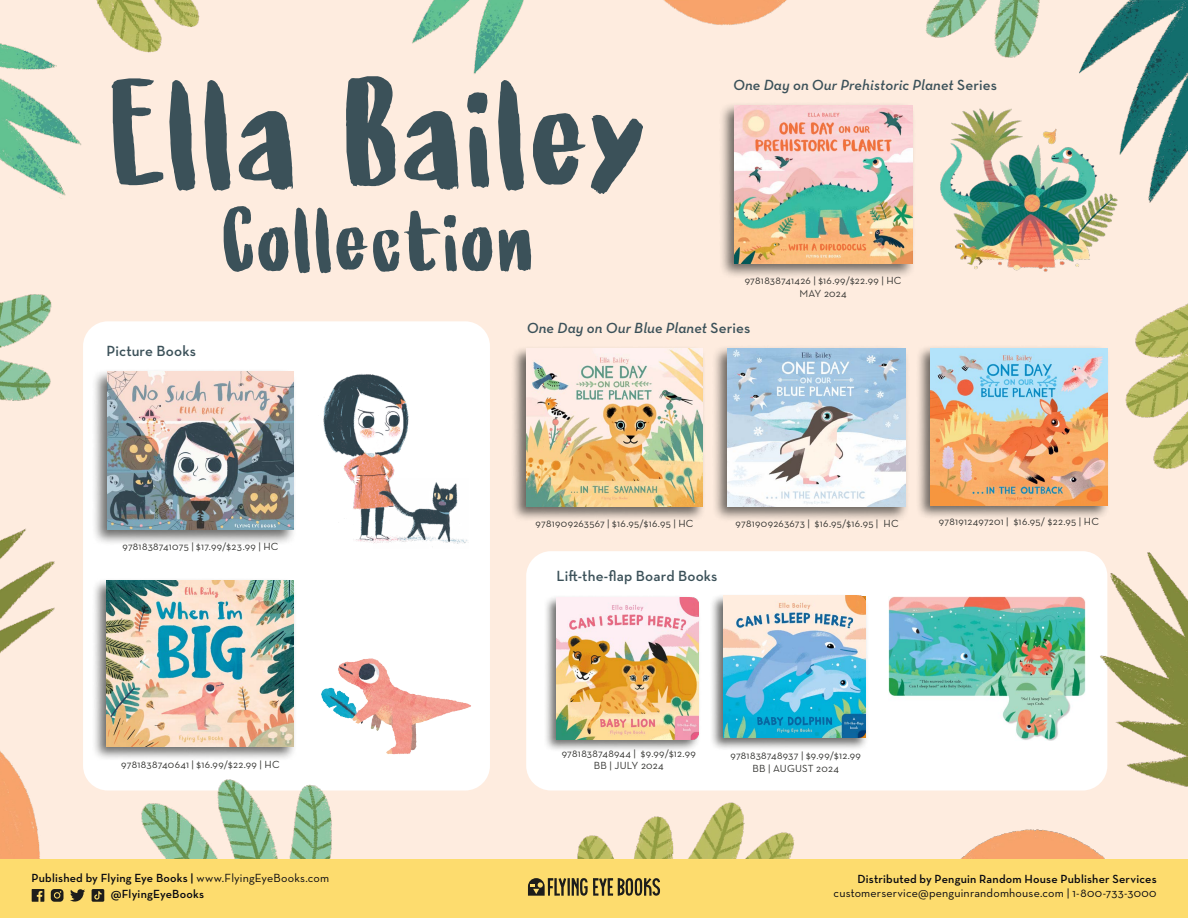
<style>
.page{position:relative;width:1188px;height:918px;background:#fff}
.page>*{position:absolute;margin:0;border:0;box-sizing:border-box;transform-origin:0 0}
.t1{font:155.85px "Under My Umbrella DEMO";letter-spacing:.015em;color:#3b5159}
.t2{font:92.25px "Under My Umbrella DEMO";letter-spacing:.02em;color:#3b5159}
.t3{font:italic 600 15px "Neutraface Text";letter-spacing:.01em;color:#3b5159}
.t4{font:600 15px "Neutraface Text";letter-spacing:.01em;color:#3b5159}
.t5{font:600 12px/16.5px "Neutraface Text";letter-spacing:.015em;color:#060710}
.t6{font:12px "Neutraface Text";letter-spacing:.015em;color:#060710}
.t7{font:10.5px/12.6px "Neutraface Text";letter-spacing:.025em;color:#343431;text-align:center}
.s1{font-style:normal}
.s2{font-weight:400}
</style>
<div class="page">
<img style="left:0;top:0;width:1188px;height:858px">
<div style="left:511px;top:345px;width:195px;height:177px;background:#1d1d1b;opacity:.65"></div>
<img style="left:526px;top:348px;width:177px;height:159px">
<div style="left:712px;top:344px;width:198px;height:178px;background:#1d1d1b;opacity:.65"></div>
<img style="left:728px;top:348px;width:178px;height:158px">
<div style="left:915px;top:345px;width:196px;height:176px;background:#1d1d1b;opacity:.65"></div>
<img style="left:931px;top:348px;width:176px;height:157px">
<img style="left:313px;top:372px;width:110px;height:178px">
<img style="left:374px;top:479px;width:95px;height:70px">
<img style="left:933px;top:101px;width:192px;height:175px">
<div style="left:718px;top:101px;width:198px;height:179px;background:#1d1d1b;opacity:.65"></div>
<img style="left:734px;top:105px;width:178px;height:158px">
<div style="left:92px;top:368px;width:205px;height:178px;background:#1d1d1b;opacity:.65"></div>
<img style="left:108px;top:372px;width:185px;height:158px">
<div style="left:91px;top:577px;width:206px;height:185px;background:#1d1d1b;opacity:.65"></div>
<img style="left:107px;top:580px;width:186px;height:166px">
<img style="left:313px;top:651px;width:162px;height:110px">
<div style="left:0;top:859px;width:1188px;height:59px;background:#fddc6e"></div>
<svg style="left:32px;top:889px;width:12px;height:13px"></svg>
<svg style="left:51px;top:889px;width:12px;height:13px"></svg>
<svg style="left:92px;top:889px;width:12px;height:13px"></svg>
<svg style="left:70px;top:889px;width:15px;height:13px"></svg>
<svg style="left:528px;top:878px;width:132px;height:18px"></svg>
<p class="t1" style="left:109px;top:49px;width:539px">Ella Bailey</p>
<p class="t2" style="left:222px;top:189px;width:313px">Collection</p>
<p class="t3" style="left:733px;top:76px;width:265px">One Day on Our Prehistoric Planet <span class="s1">Series</span></p>
<p class="t7" style="left:745px;top:274px;width:158px">9781838741426 | $16.99/$22.99 | HC</p>
<p class="t7" style="left:799px;top:287px;width:49px">MAY 2024</p>
<p class="t4" style="left:107px;top:342px;width:91px">Picture Books</p>
<p class="t7" style="left:122px;top:540px;width:158px">9781838741075 | $17.99/$23.99 | HC</p>
<p class="t7" style="left:121px;top:758px;width:160px">9781838740641 | $16.99/$22.99 | HC</p>
<p class="t5" style="left:111px;top:869px;width:220px;text-indent:-79px">Published by Flying Eye Books | <span class="s2">www.FlyingEyeBooks.com </span>@FlyingEyeBooks</p>
<p class="t3" style="left:527px;top:319px;width:225px">One Day on Our Blue Planet <span class="s1">Series</span></p>
<p class="t7" style="left:535px;top:517px;width:160px">9781909263567 | $16.95/$16.95 | HC</p>
<p class="t7" style="left:736px;top:517px;width:165px">9781909263673 | $16.95/$16.95 | HC</p>
<p class="t7" style="left:939px;top:515px;width:162px">9781912497201 | $16.95/ $22.95 | HC</p>
<p class="t4" style="left:557px;top:566px;width:162px">Lift-the-flap Board Books</p>
<p class="t7" style="left:562px;top:747px;width:136px">9781838748944 | $9.99/$12.99<br>BB | JULY 2024</p>
<p class="t7" style="left:730px;top:749px;width:132px">9781838748937 | $9.99/$12.99<br>BB | AUGUST 2024</p>
<p class="t5" style="left:857px;top:871px;width:301px">Distributed by Penguin Random House Publisher Services</p>
<p class="t6" style="left:834px;top:885px;width:325px">customerservice@penguinrandomhouse.com | 1-800-733-3000</p>
</div>
